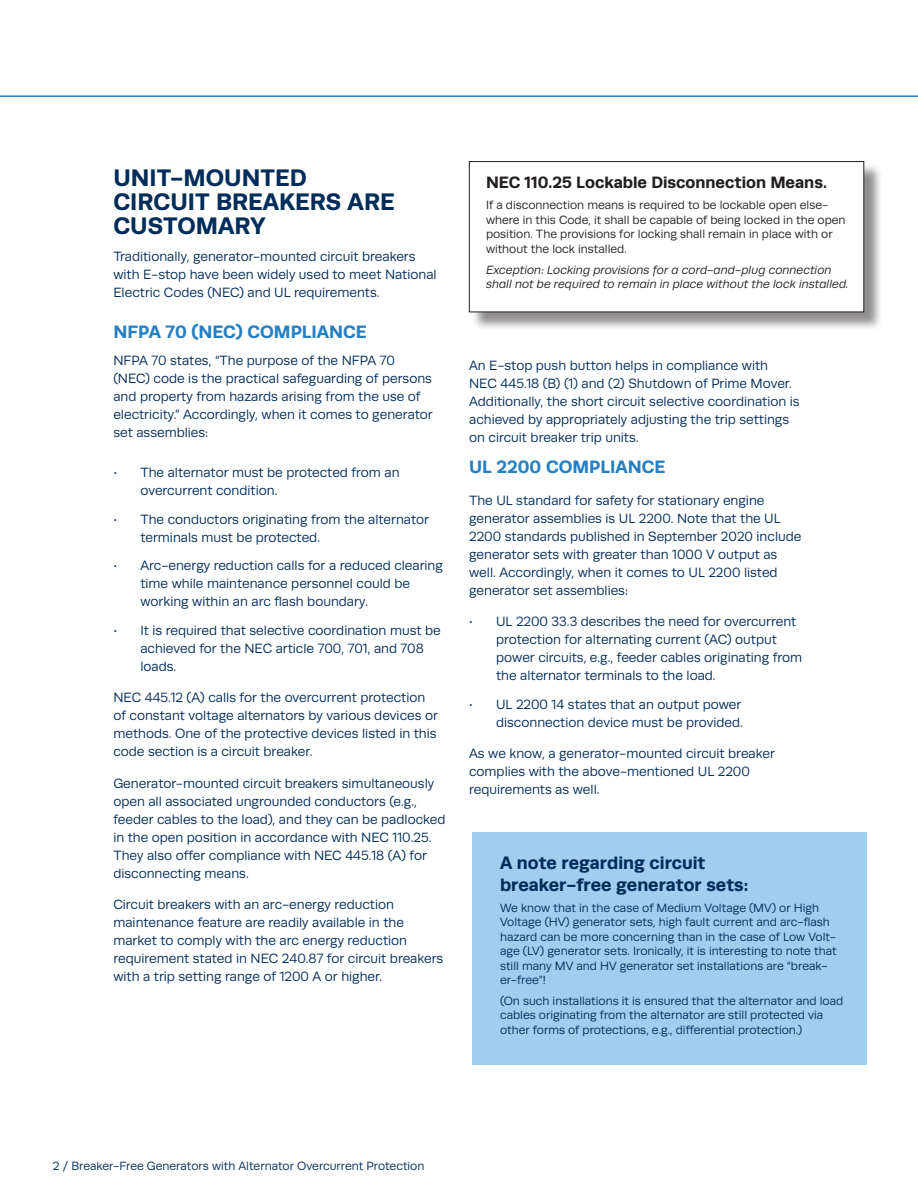
<style>
.page{position:relative;width:918px;height:1188px;background:#fff}
.page>*{position:absolute;margin:0;border:0;box-sizing:border-box;transform-origin:0 0}
.t1{font:700 24px/24px "Runda";color:#002c59}
.t2{font:700 18px/21.6px "Runda";color:#002c59}
.t3{font:700 18px "Runda";color:#257fc3}
.t4{font:700 16.5px "Runda";color:#231f20}
.t5{font:13.5px/18px "Runda";color:#002c59}
.t6{font:12px/14.4px "Runda";color:#002c59}
.t7{font:12px/14.4px "Runda";color:#231f20}
.t8{font:italic 12px/14.4px "Runda";color:#231f20}
</style>
<div class="page">
<hr style="left:0;top:95px;width:918px;height:2px;background:#257fc3">
<div style="left:471px;top:164px;width:412px;height:167px;background:#231f20;opacity:.5"></div>
<div style="left:469px;top:162px;width:395px;height:150px;background:#fff"></div>
<div style="left:469px;top:161px;width:395px;height:151px;border:1px solid #231f20"></div>
<div style="left:472px;top:833px;width:394px;height:232px;background:#a1ceee"></div>
<h1 class="t1" style="left:113px;top:165px;width:283px">UNIT-MOUNTED<br>CIRCUIT BREAKERS ARE<br>CUSTOMARY</h1>
<p class="t5" style="left:113px;top:248px;width:325px">Traditionally, generator-mounted circuit breakers with E-stop have been widely used to meet National<br>Electric Codes (NEC) and UL requirements.</p>
<h2 class="t3" style="left:113px;top:321px;width:255px">NFPA 70 (NEC) COMPLIANCE</h2>
<p class="t5" style="left:113px;top:351px;width:321px">NFPA 70 states, “The purpose of the NFPA 70 (NEC) code is the practical safeguarding of persons and property from hazards arising from the use of electricity.” Accordingly, when it comes to generator set assemblies:</p>
<p class="t5" style="left:140px;top:464px;width:261px;text-indent:-27px">• The alternator must be protected from an overcurrent condition.</p>
<p class="t5" style="left:140px;top:510px;width:290px;text-indent:-27px">• The conductors originating from the alternator terminals must be protected.</p>
<p class="t5" style="left:140px;top:557px;width:304px;text-indent:-27px">• Arc-energy reduction calls for a reduced clearing time while maintenance personnel could be working within an arc flash boundary.</p>
<p class="t5" style="left:140px;top:621px;width:302px;text-indent:-27px">• It is required that selective coordination must be achieved for the NEC article 700, 701, and 708 loads.</p>
<p class="t5" style="left:113px;top:689px;width:326px">NEC 445.12 (A) calls for the overcurrent protection of constant voltage alternators by various devices or methods. One of the protective devices listed in this code section is a circuit breaker.</p>
<p class="t5" style="left:113px;top:774px;width:334px">Generator-mounted circuit breakers simultaneously open all associated ungrounded conductors (e.g., feeder cables to the load), and they can be padlocked in the open position in accordance with NEC 110.25.<br>They also offer compliance with NEC 445.18 (A) for disconnecting means.</p>
<p class="t5" style="left:113px;top:895px;width:331px">Circuit breakers with an arc-energy reduction maintenance feature are readily available in the market to comply with the arc energy reduction requirement stated in NEC 240.87 for circuit breakers with a trip setting range of 1200 A or higher.</p>
<p class="t4" style="left:486px;top:173px;width:342px">NEC 110.25 Lockable Disconnection Means.</p>
<p class="t7" style="left:486px;top:198px;width:361px">If a disconnection means is required to be lockable open else&shy;where in this Code, it shall be capable of being locked in the open position. The provisions for locking shall remain in place with or without the lock installed.</p>
<p class="t8" style="left:486px;top:262px;width:364px">Exception: Locking provisions for a cord-and-plug connection shall not be required to remain in place without the lock installed.</p>
<p class="t5" style="left:469px;top:356px;width:332px">An E-stop push button helps in compliance with<br>NEC 445.18 (B) (1) and (2) Shutdown of Prime Mover.<br>Additionally, the short circuit selective coordination is achieved by appropriately adjusting the trip settings on circuit breaker trip units.</p>
<h2 class="t3" style="left:469px;top:456px;width:198px">UL 2200 COMPLIANCE</h2>
<p class="t5" style="left:469px;top:491px;width:334px">The UL standard for safety for stationary engine generator assemblies is UL 2200. Note that the UL 2200 standards published in September 2020 include generator sets with greater than 1000 V output as well. Accordingly, when it comes to UL 2200 listed generator set assemblies:</p>
<p class="t5" style="left:496px;top:613px;width:308px;text-indent:-27px">• UL 2200 33.3 describes the need for overcurrent protection for alternating current (AC) output power circuits, e.g., feeder cables originating from the alternator terminals to the load.</p>
<p class="t5" style="left:469px;top:695px;width:275px;text-align:right">• UL 2200 14 states that an output power disconnection device must be provided.</p>
<p class="t5" style="left:469px;top:745px;width:307px">As we know, a generator-mounted circuit breaker complies with the above-mentioned UL 2200 requirements as well.</p>
<h2 class="t2" style="left:500px;top:852px;width:250px">A note regarding circuit breaker-free generator sets:</h2>
<p class="t6" style="left:500px;top:901px;width:338px">We know that in the case of Medium Voltage (MV) or High Voltage (HV) generator sets, high fault current and arc-flash hazard can be more concerning than in the case of Low Volt&shy;age (LV) generator sets. Ironically, it is interesting to note that still many MV and HV generator set installations are “break&shy;er-free”!</p>
<p class="t6" style="left:500px;top:994px;width:345px">(On such installations it is ensured that the alternator and load cables originating from the alternator are still protected via other forms of protections, e.g., differential protection.)</p>
<p class="t6" style="left:53px;top:1159px;width:373px">2 / Breaker-Free Generators with Alternator Overcurrent Protection</p>
</div>
